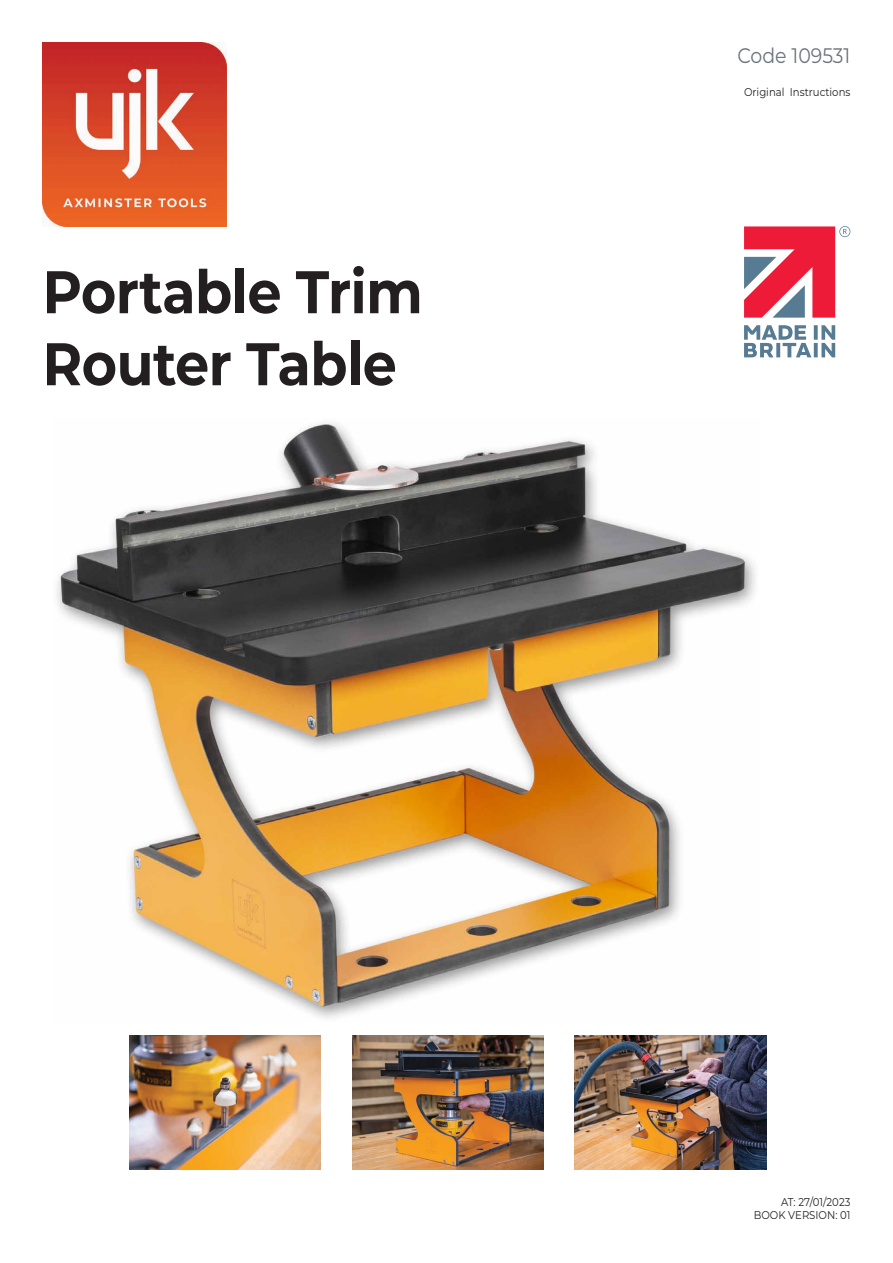
<style>
.page{position:relative;width:893px;height:1263px;background:#fff}
.page>*{position:absolute;margin:0;border:0;box-sizing:border-box;transform-origin:0 0}
.t1{font:700 60px/72px "Montserrat";letter-spacing:-.01em;color:#231f20;scale:.9 1}
.t2{font:21px "Montserrat";color:#6a747b;scale:.9 1}
.t3{font:11.25px/13.5px "Montserrat";color:#231f20;text-align:right;scale:.9 1}
</style>
<div class="page">
<img style="left:57px;top:422px;width:699px;height:597px">
<img style="left:43px;top:43px;width:183px;height:183px">
<svg style="left:744px;top:226px;width:106px;height:92px"></svg>
<svg style="left:744px;top:325px;width:91px;height:32px"></svg>
<img style="left:129px;top:1036px;width:192px;height:133px">
<img style="left:352px;top:1036px;width:191px;height:133px">
<img style="left:574px;top:1036px;width:192px;height:133px">
<h1 class="t1" style="left:43px;top:253px;width:424px">Portable Trim<br>Router Table</h1>
<h2 class="t2" style="left:737px;top:41px;width:127px">Code 109531</h2>
<p class="t3" style="left:744px;top:85px;width:120px">Original Instructions</p>
<p class="t3" style="left:754px;top:1195px;width:109px">AT: 27/01/2023<br>BOOK VERSION: 01</p>
</div>
